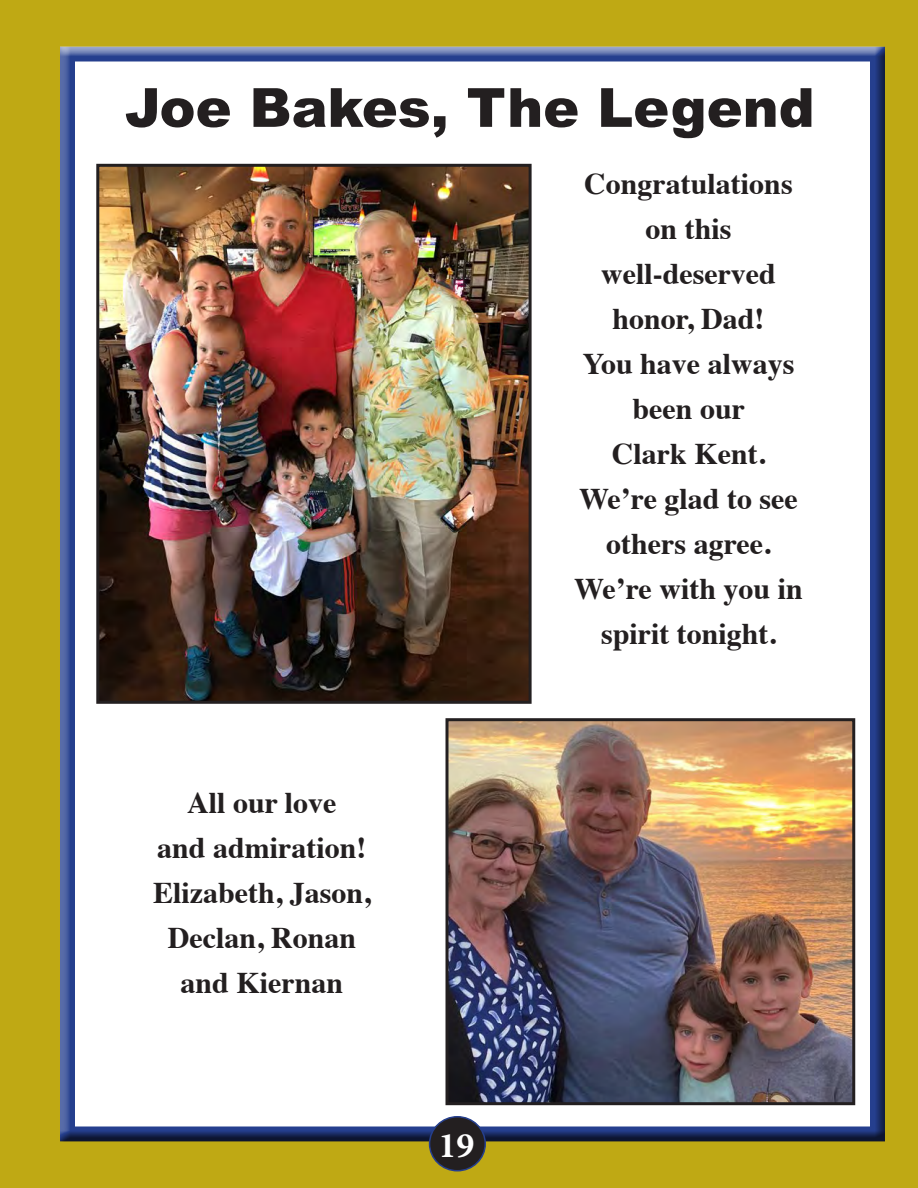
<style>
.page{position:relative;width:918px;height:1188px;background:#fff}
.page>*{position:absolute;margin:0;border:0;box-sizing:border-box;transform-origin:0 0}
.t1{font:900 54px "Arial";color:#231f20}
.t2{font:700 36px "Minion Pro";color:#fff}
.t3{font:700 30px/45px "Times";color:#231f20;text-align:center}
</style>
<div class="page">
<img style="left:0;top:0;width:918px;height:1188px">
<div style="left:430px;top:1117px;width:55px;height:54px;background:#231f20;border-radius:50%"></div>
<div style="left:429px;top:1116px;width:57px;height:56px;border:2px solid #253f8e;border-radius:50%"></div>
<p class="t1" style="left:125px;top:68px;width:691px">Joe Bakes, The Legend</p>
<p class="t3" style="left:574px;top:158px;width:230px">Congratulations on this well-deserved honor, Dad!<br>You have always been our<br>Clark Kent.<br>We’re glad to see others agree.<br>We’re with you in spirit tonight.</p>
<p class="t3" style="left:153px;top:777px;width:219px">All our love<br>and admiration!<br>Elizabeth, Jason,<br>Declan, Ronan and Kiernan</p>
<p class="t2" style="left:439px;top:1120px;width:37px">19</p>
</div>
